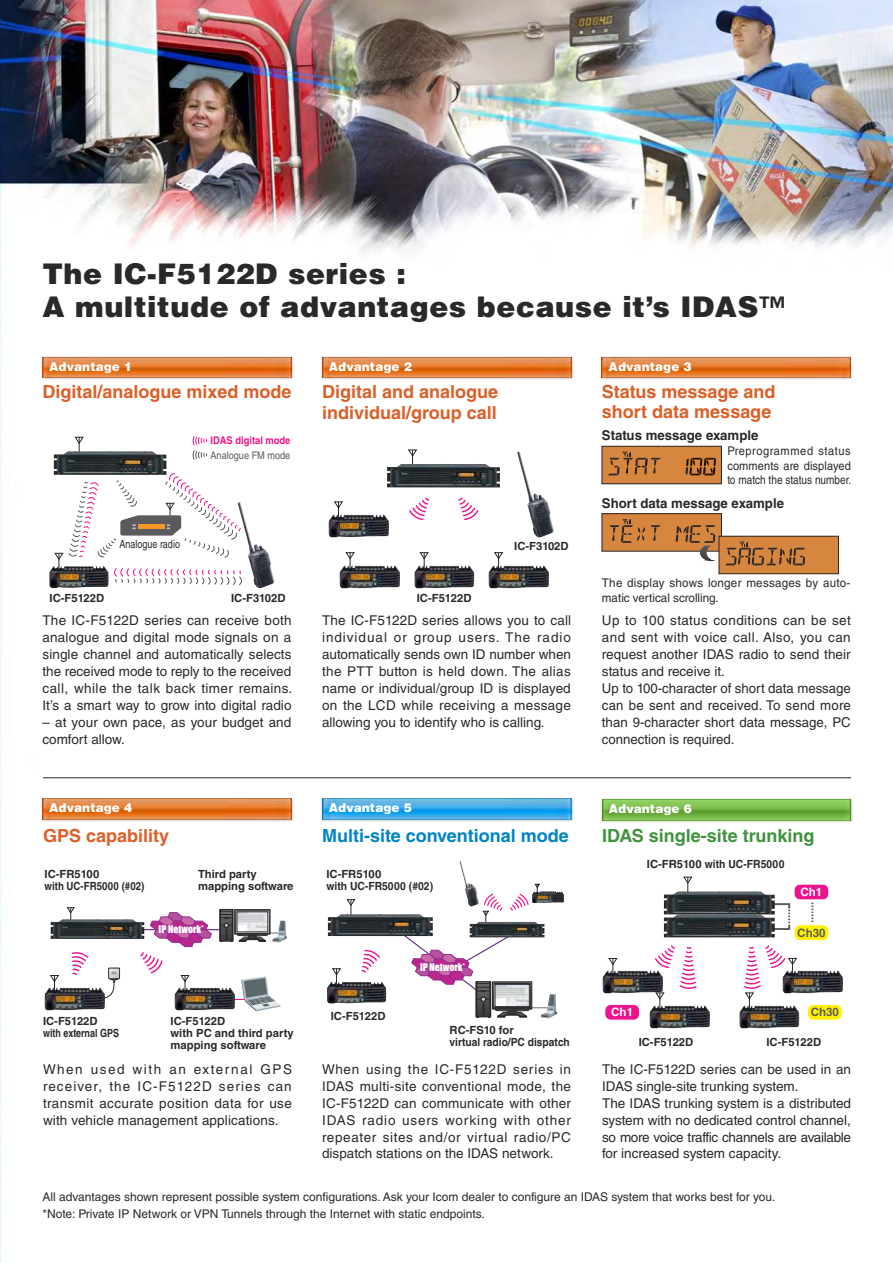
<style>
.page{position:relative;width:893px;height:1263px;background:#fff}
.page>*{position:absolute;margin:0;border:0;box-sizing:border-box;transform-origin:0 0}
.t1{font:900 28.5px/33px "Helvetica LT Std";letter-spacing:.02em;color:#2b2829}
.t2{font:700 18px/20.7px "Helvetica LT Std";color:#db5f28}
.t3{font:700 18px "Helvetica LT Std";color:#0084c3}
.t4{font:700 18px "Helvetica LT Std";color:#40943e}
.t5{font:13.5px/16.8px "Helvetica LT Std";color:#2b2829;text-align:justify}
.t6{font:700 13.5px "Helvetica LT Std";color:#2b2829}
.t7{font:900 12.15px "Helvetica LT Std";color:#fff}
.t8{font:12px/16.8px "Helvetica LT Std";color:#2b2829}
.t9{font:12px/14.4px "Helvetica LT Std";color:#2b2829;text-align:justify;scale:.92 1}
.t10{font:700 11.55px "Helvetica";color:#5b5b5e}
.t11{font:700 11.55px "Helvetica";color:#fff}
.t12{font:700 11.25px/12px "Helvetica LT Std";color:#2b2829}
.t13{font:11.25px "Helvetica LT Std";color:#2b2829;scale:.8 1}
.t14{font:700 10.5px "Helvetica LT Std";color:#ec148d;scale:.89 1}
.t15{font:10.5px "Helvetica LT Std";color:#5b5b5e;scale:.87 1}
.t16{font:9.75px "Impact";color:#fff}
.t17{font:700 condensed 2.55px "Helvetica LT Std";color:#505052}
</style>
<div class="page">
<img style="left:0;top:0;width:893px;height:1263px">
<div style="left:602px;top:513px;width:120px;height:38px;border:1px solid #2b2829"></div>
<svg style="left:602px;top:514px;width:236px;height:60px"></svg>
<div style="left:41px;top:355px;width:253px;height:25px;background:#2b2829;opacity:.3"></div>
<img style="left:42px;top:357px;width:249px;height:21px">
<div style="left:41px;top:797px;width:253px;height:25px;background:#2b2829;opacity:.3"></div>
<img style="left:42px;top:799px;width:249px;height:20px">
<div style="left:320px;top:797px;width:254px;height:25px;background:#2b2829;opacity:.3"></div>
<img style="left:322px;top:799px;width:249px;height:20px">
<div style="left:320px;top:355px;width:254px;height:25px;background:#2b2829;opacity:.3"></div>
<img style="left:322px;top:357px;width:249px;height:21px">
<div style="left:600px;top:355px;width:253px;height:25px;background:#2b2829;opacity:.3"></div>
<img style="left:602px;top:357px;width:248px;height:21px">
<div style="left:600px;top:797px;width:253px;height:26px;background:#2b2829;opacity:.3"></div>
<img style="left:602px;top:800px;width:248px;height:20px">
<div style="left:322px;top:427px;width:248px;height:196px;background:#fff"></div>
<svg style="left:409px;top:497px;width:21px;height:23px"></svg>
<svg style="left:458px;top:497px;width:21px;height:23px"></svg>
<svg style="left:407px;top:449px;width:11px;height:15px"></svg>
<img style="left:387px;top:464px;width:113px;height:24px">
<img style="left:517px;top:451px;width:37px;height:86px">
<img style="left:328px;top:501px;width:61px;height:37px">
<img style="left:339px;top:552px;width:61px;height:37px">
<img style="left:414px;top:552px;width:61px;height:37px">
<img style="left:488px;top:552px;width:61px;height:37px">
<div style="left:43px;top:427px;width:248px;height:196px;background:#fff"></div>
<svg style="left:74px;top:436px;width:10px;height:15px"></svg>
<svg style="left:193px;top:436px;width:15px;height:24px"></svg>
<img style="left:54px;top:451px;width:113px;height:22px">
<img style="left:242px;top:509px;width:33px;height:79px">
<svg style="left:54px;top:473px;width:188px;height:112px"></svg>
<img style="left:49px;top:566px;width:60px;height:22px">
<div style="left:602px;top:851px;width:249px;height:214px;background:#fff"></div>
<svg style="left:683px;top:876px;width:10px;height:15px"></svg>
<svg style="left:604px;top:1010px;width:35px;height:10px"></svg>
<img style="left:664px;top:891px;width:79px;height:46px">
<img style="left:602px;top:958px;width:52px;height:52px">
<svg style="left:654px;top:945px;width:42px;height:41px"></svg>
<img style="left:639px;top:986px;width:71px;height:43px">
<svg style="left:743px;top:884px;width:100px;height:136px"></svg>
<img style="left:739px;top:986px;width:72px;height:43px">
<div style="left:322px;top:851px;width:249px;height:214px;background:#fff"></div>
<svg style="left:346px;top:899px;width:10px;height:15px"></svg>
<hr style="left:512px;top:1007px;width:40px;height:1px;background:#6f7073">
<div style="left:492px;top:982px;width:40px;height:27px;border:1px solid #2b2829"></div>
<div style="left:494px;top:983px;width:36px;height:24px;border:1px solid #2b2829"></div>
<svg style="left:401px;top:933px;width:128px;height:85px"></svg>
<img style="left:541px;top:994px;width:17px;height:24px">
<svg style="left:361px;top:949px;width:19px;height:24px"></svg>
<img style="left:459px;top:861px;width:20px;height:45px">
<img style="left:328px;top:914px;width:105px;height:22px">
<img style="left:470px;top:922px;width:75px;height:15px">
<svg style="left:332px;top:968px;width:9px;height:13px"></svg>
<img style="left:327px;top:981px;width:59px;height:22px">
<svg style="left:482px;top:884px;width:58px;height:41px"></svg>
<img style="left:532px;top:891px;width:32px;height:12px">
<svg style="left:43px;top:851px;width:248px;height:214px"></svg>
<img style="left:119px;top:967px;width:1px;height:14px">
<hr style="left:133px;top:929px;width:96px;height:1px;background:#683392">
<svg style="left:66px;top:907px;width:9px;height:12px"></svg>
<svg style="left:247px;top:976px;width:33px;height:35px"></svg>
<svg style="left:71px;top:952px;width:48px;height:49px"></svg>
<hr style="left:252px;top:933px;width:30px;height:1px;background:#6f7073">
<div style="left:235px;top:909px;width:35px;height:25px;border:1px solid #2b2829"></div>
<div style="left:220px;top:909px;width:13px;height:32px;border:1px solid #2b2829"></div>
<div style="left:232px;top:909px;width:1px;height:32px;border:1px solid #2b2829"></div>
<div style="left:220px;top:909px;width:1px;height:32px;border:1px solid #2b2829"></div>
<svg style="left:220px;top:911px;width:48px;height:31px"></svg>
<img style="left:272px;top:920px;width:15px;height:22px">
<img style="left:50px;top:919px;width:89px;height:20px">
<img style="left:43px;top:969px;width:73px;height:58px">
<svg style="left:139px;top:912px;width:73px;height:84px"></svg>
<img style="left:164px;top:969px;width:83px;height:58px">
<hr style="left:43px;top:777px;width:808px;height:1px;background:#2b2829">
<img style="left:700px;top:545px;width:16px;height:16px">
<svg style="left:602px;top:446px;width:119px;height:38px;background:#bd7639"></svg>
<h1 class="t1" style="left:42px;top:260px;width:745px">The IC-F5122D series :<br>A multitude of advantages because it’s IDAS™</h1>
<p class="t7" style="left:49px;top:362px;width:85px">Advantage 1</p>
<p class="t7" style="left:329px;top:362px;width:85px">Advantage 2</p>
<p class="t7" style="left:609px;top:362px;width:85px">Advantage 3</p>
<h2 class="t2" style="left:42px;top:383px;width:250px">Digital/analogue mixed mode</h2>
<h2 class="t2" style="left:322px;top:383px;width:178px">Digital and analogue individual/group call</h2>
<h2 class="t2" style="left:602px;top:384px;width:175px;line-height:19.5px">Status message and short data message</h2>
<p class="t14" style="left:211px;top:436px;width:91px">IDAS digital mode</p>
<p class="t15" style="left:211px;top:452px;width:93px">Analogue FM mode</p>
<p class="t6" style="left:602px;top:430px;width:158px">Status message example</p>
<p class="t9" style="left:727px;top:445px;width:136px">Preprogrammed status comments are displayed to match the status number.</p>
<p class="t6" style="left:602px;top:498px;width:184px">Short data message example</p>
<p class="t13" style="left:120px;top:540px;width:77px">Analogue radio</p>
<p class="t12" style="left:514px;top:541px;width:56px">IC-F3102D</p>
<p class="t12" style="left:50px;top:593px;width:56px">IC-F5122D</p>
<p class="t12" style="left:231px;top:593px;width:56px">IC-F3102D</p>
<p class="t12" style="left:417px;top:593px;width:56px">IC-F5122D</p>
<p class="t8" style="left:602px;top:577px;width:250px;line-height:14.4px">The display shows longer messages by auto&shy;matic vertical scrolling.</p>
<p class="t5" style="left:42px;top:614px;width:251px">The IC-F5122D series can receive both analogue and digital mode signals on a single channel and automatically selects the received mode to reply to the received call, while the talk back timer remains.<br>It’s a smart way to grow into digital radio</p>
<p class="t5" style="left:42px;top:715px;width:250px">– at your own pace, as your budget and comfort allow.</p>
<p class="t5" style="left:322px;top:614px;width:250px">The IC-F5122D series allows you to call individual or group users. The radio automatically sends own ID number when the PTT button is held down. The alias name or individual/group ID is displayed on the LCD while receiving a message allowing you to identify who is calling.</p>
<p class="t5" style="left:602px;top:614px;width:250px;text-align:left">Up to 100 status conditions can be set and sent with voice call. Also, you can request another IDAS radio to send their status and receive it.<br>Up to 100-character of short data message can be sent and received. To send more than 9-character short data message, PC connection is required.</p>
<p class="t7" style="left:49px;top:803px;width:85px">Advantage 4</p>
<p class="t7" style="left:329px;top:803px;width:85px">Advantage 5</p>
<p class="t7" style="left:609px;top:804px;width:85px">Advantage 6</p>
<h2 class="t2" style="left:43px;top:827px;width:128px">GPS capability</h2>
<h2 class="t3" style="left:322px;top:829px;width:248px">Multi-site conventional mode</h2>
<h2 class="t4" style="left:602px;top:829px;width:214px">IDAS single-site trunking</h2>
<p class="t12" style="left:45px;top:869px;width:101px">IC-FR5100<br>with UC-FR5000 (#02)</p>
<p class="t12" style="left:326px;top:869px;width:108px">IC-FR5100<br>with UC-FR5000 (#02)</p>
<p class="t12" style="left:198px;top:869px;width:97px">Third party mapping software</p>
<p class="t17" style="left:112px;top:972px;width:6px">GPS</p>
<p class="t16" style="left:159px;top:922px;width:47px">IP Network*</p>
<p class="t16" style="left:420px;top:959px;width:47px">IP Network*</p>
<p class="t12" style="left:331px;top:1011px;width:56px">IC-F5122D</p>
<p class="t12" style="left:171px;top:1016px;width:125px">IC-F5122D<br>with PC and third party mapping software</p>
<p class="t12" style="left:43px;top:1016px;width:78px">IC-F5122D<br>with external GPS</p>
<p class="t12" style="left:450px;top:1025px;width:122px">RC-FS10 for<br>virtual radio/PC dispatch</p>
<p class="t12" style="left:647px;top:859px;width:139px">IC-FR5100 with UC-FR5000</p>
<p class="t11" style="left:800px;top:883px;width:23px">Ch1</p>
<p class="t10" style="left:797px;top:923px;width:30px">Ch30</p>
<p class="t11" style="left:611px;top:1003px;width:23px">Ch1</p>
<p class="t10" style="left:811px;top:1003px;width:30px">Ch30</p>
<p class="t12" style="left:639px;top:1037px;width:56px">IC-F5122D</p>
<p class="t12" style="left:766px;top:1037px;width:56px">IC-F5122D</p>
<p class="t5" style="left:43px;top:1062px;width:251px">When used with an external GPS receiver, the IC-F5122D series can transmit accurate position data for use with vehicle management applications.</p>
<p class="t5" style="left:602px;top:1062px;width:250px;text-align:left">The IC-F5122D series can be used in an IDAS single-site trunking system.<br>The IDAS trunking system is a distributed system with no dedicated control channel, so more voice traffic channels are available for increased system capacity.</p>
<p class="t5" style="left:322px;top:1062px;width:251px">When using the IC-F5122D series in IDAS multi-site conventional mode, the IC-F5122D can communicate with other IDAS radio users working with other repeater sites and/or virtual radio/PC dispatch stations on the IDAS network.</p>
<p class="t8" style="left:42px;top:1190px;width:734px">All advantages shown represent possible system configurations. Ask your Icom dealer to configure an IDAS system that works best for you. *Note: Private IP Network or VPN Tunnels through the Internet with static endpoints.</p>
</div>
